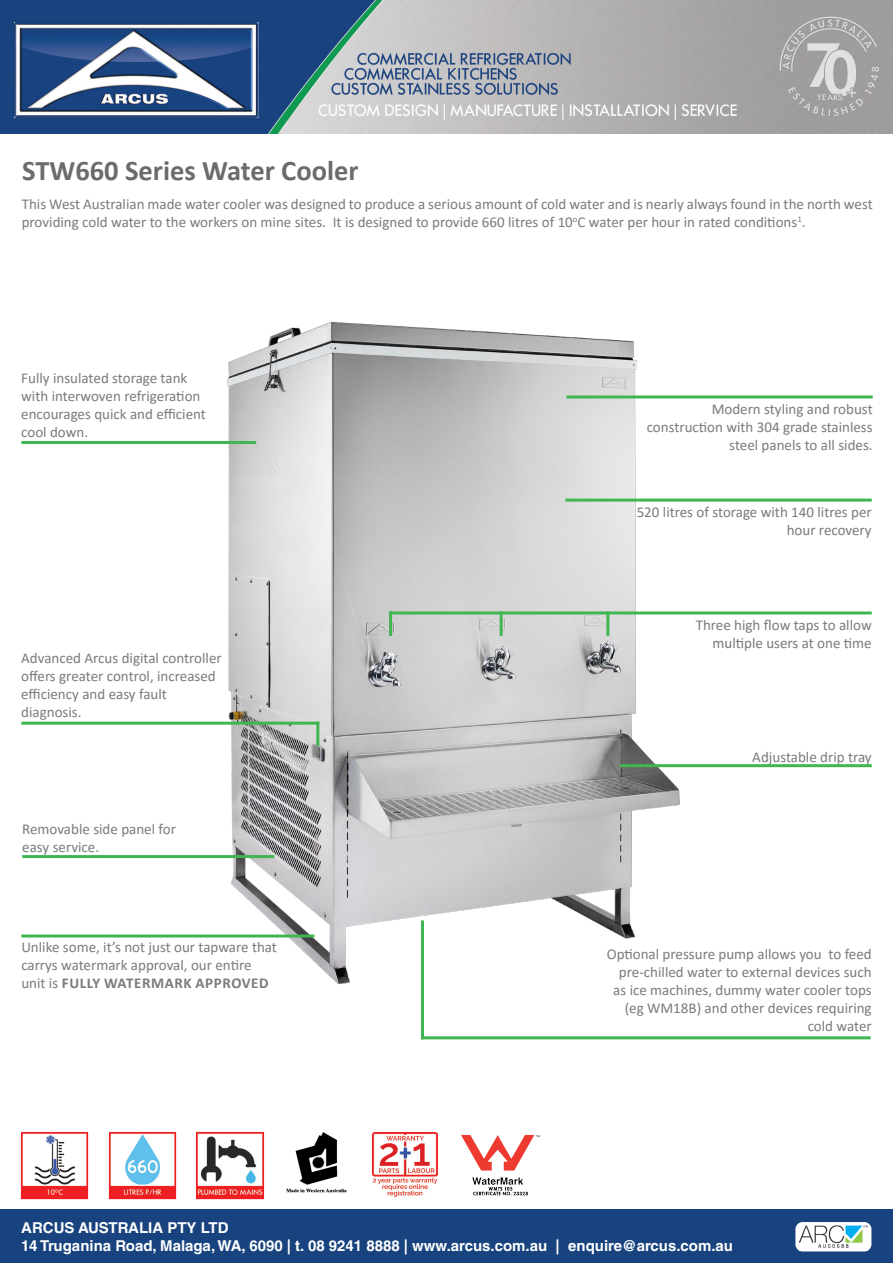
<style>
.page{position:relative;width:893px;height:1263px;background:#fff}
.page>*{position:absolute;margin:0;border:0;box-sizing:border-box;transform-origin:0 0}
.t1{font:700 28.5px "Calibri";color:#6a6b6d}
.t2{font:15px/18px "Calibri";color:#7b7a7c}
.t3{font:700 15px "Helvetica LT Std";color:#fff}
.s1{font-weight:700}
</style>
<div class="page">
<img style="left:208px;top:321px;width:489px;height:664px">
<img style="left:0;top:0;width:893px;height:133px">
<img style="left:20px;top:1131px;width:69px;height:69px">
<img style="left:108px;top:1131px;width:69px;height:69px">
<img style="left:195px;top:1131px;width:70px;height:69px">
<img style="left:287px;top:1132px;width:60px;height:61px">
<img style="left:373px;top:1132px;width:64px;height:65px">
<hr style="left:389px;top:611px;width:483px;height:3px;background:#3fb652">
<hr style="left:21px;top:722px;width:298px;height:3px;background:#3fb652">
<hr style="left:566px;top:395px;width:307px;height:3px;background:#3fb652">
<hr style="left:22px;top:855px;width:252px;height:3px;background:#3fb652">
<hr style="left:389px;top:611px;width:3px;height:25px;background:#3fb652">
<hr style="left:421px;top:1036px;width:450px;height:3px;background:#3fb652">
<hr style="left:421px;top:920px;width:3px;height:119px;background:#3fb652">
<hr style="left:500px;top:611px;width:3px;height:25px;background:#3fb652">
<hr style="left:606px;top:611px;width:3px;height:25px;background:#3fb652">
<hr style="left:316px;top:722px;width:3px;height:24px;background:#3fb652">
<hr style="left:21px;top:441px;width:235px;height:3px;background:#3fb652">
<hr style="left:620px;top:764px;width:252px;height:3px;background:#3fb652">
<div style="left:0;top:1209px;width:893px;height:54px;background:#18437f"></div>
<div style="left:795px;top:1222px;width:76px;height:29px;background:#fff;border-radius:7px"></div>
<img style="left:799px;top:1225px;width:69px;height:24px">
<hr style="left:565px;top:499px;width:307px;height:3px;background:#3fb652">
<img style="left:461px;top:1135px;width:79px;height:61px">
<hr style="left:21px;top:934px;width:293px;height:3px;background:#3fb652">
<p class="t1" style="left:22px;top:151px;width:338px">STW660 Series Water Cooler</p>
<p class="t2" style="left:22px;top:195px;width:852px">This West Australian made water cooler was designed to produce a serious amount of cold water and is nearly always found in the north west providing cold water to the workers on mine sites. It is designed to provide 660 litres of 10<sup>o</sup>C water per hour in rated conditions<sup>1</sup>.</p>
<p class="t2" style="left:21px;top:369px;width:186px">Fully insulated storage tank with interwoven refrigeration encourages quick and efficient cool down.</p>
<p class="t2" style="left:21px;top:649px;width:202px">Advanced Arcus digital controller offers greater control, increased efficiency and easy fault diagnosis.</p>
<p class="t2" style="left:22px;top:819px;width:155px">Removable side panel for easy service.</p>
<p class="t2" style="left:21px;top:938px;width:257px">Unlike some, it’s not just our tapware that carrys watermark approval, our entire unit is <span class="s1">FULLY WATERMARK APPROVED</span></p>
<p class="t2" style="left:647px;top:400px;width:227px;text-align:right">Modern styling and robust construction with 304 grade stainless steel panels to all sides.</p>
<p class="t2" style="left:637px;top:503px;width:237px;text-align:right">520 litres of storage with 140 litres per hour recovery</p>
<p class="t2" style="left:696px;top:616px;width:178px;text-align:right">Three high flow taps to allow multiple users at one time</p>
<p class="t2" style="left:752px;top:748px;width:121px">Adjustable drip tray</p>
<p class="t2" style="left:607px;top:945px;width:266px;text-align:right">Optional pressure pump allows you to feed pre-chilled water to external devices such as ice machines, dummy water cooler tops (eg WM18B) and other devices requiring cold water</p>
<p class="t3" style="left:21px;top:1218px;width:209px">ARCUS AUSTRALIA PTY LTD</p>
<p class="t3" style="left:21px;top:1236px;width:713px">14 Truganina Road, Malaga, WA, 6090 | t. 08 9241 8888 | www.arcus.com.au | enquire@arcus.com.au</p>
</div>
